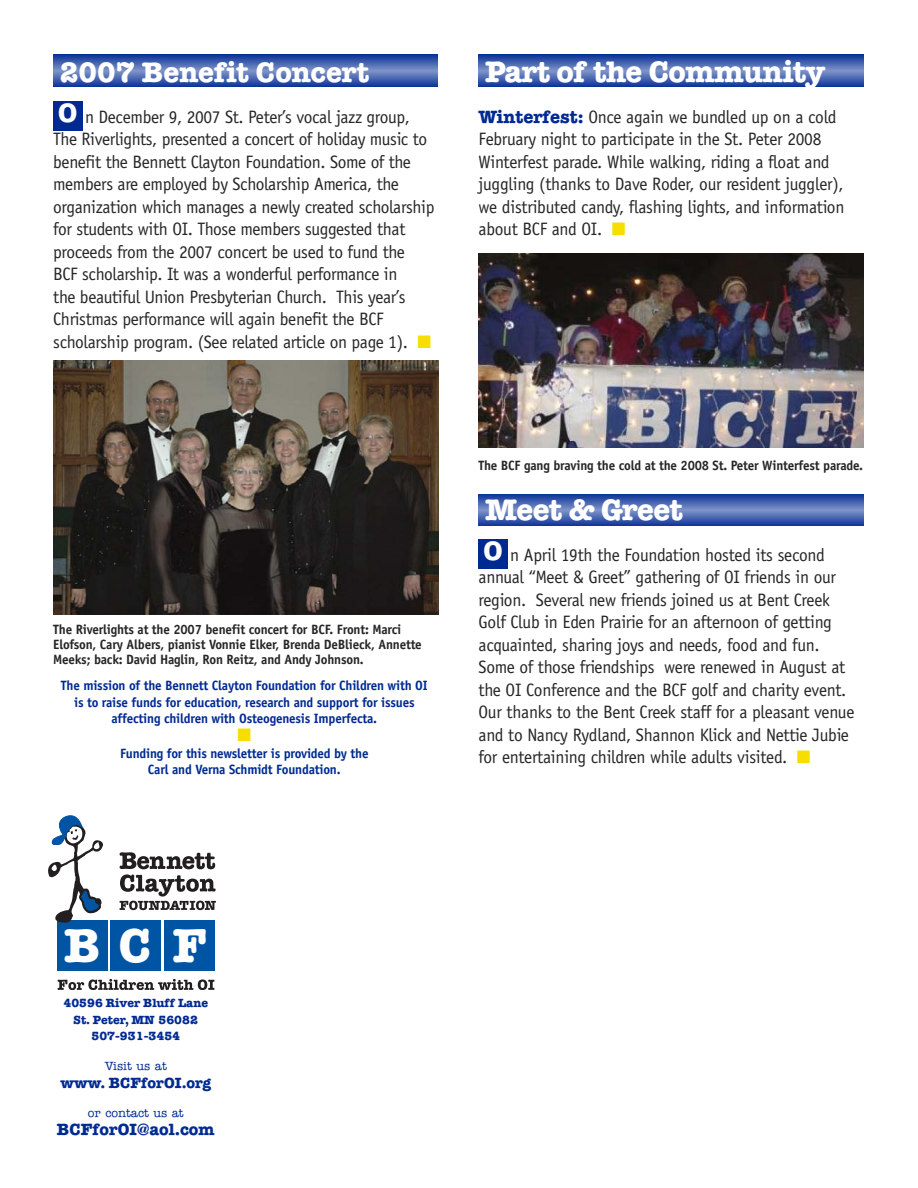
<style>
.page{position:relative;width:918px;height:1188px;background:#fff}
.page>*{position:absolute;margin:0;border:0;box-sizing:border-box;transform-origin:0 0}
.t1{font:700 48px "American Typewriter";color:#fff}
.t2{font:700 30px "American Typewriter";letter-spacing:-.015em;color:#fff}
.t3{font:700 28.5px "American Typewriter";color:#fff}
.t4{font:700 27px "American Typewriter";color:#fff}
.t5{font:18px/22.5px "Officina Sans";letter-spacing:-.02em;color:#272627}
.t6{font:18px "Zapf Dingbats";color:#f6df00}
.t7{font:700 16.5px "American Typewriter";color:#002a92}
.t8{font:700 15px "American Typewriter";color:#002a92}
.t9{font:700 13.5px/16.5px "Officina Sans";letter-spacing:-.015em;color:#002a92;text-align:center}
.t10{font:700 13.5px/15px "Officina Sans";letter-spacing:-.015em;color:#272627}
.t11{font:700 12px/16.5px "American Typewriter";color:#002a92;text-align:center}
.t12{font:500 12px "American Typewriter";color:#002a92}
.s1{color:#f6df00}
.s2{font-family:"American Typewriter";font-weight:700;color:#002a92}
</style>
<div class="page">
<svg style="left:53px;top:55px;width:385px;height:31px;background:#4664af"></svg>
<div style="left:53px;top:101px;width:30px;height:29px;background:#002a92"></div>
<div style="left:57px;top:920px;width:51px;height:51px;background:#0054a4"></div>
<div style="left:110px;top:920px;width:51px;height:51px;background:#0054a4"></div>
<div style="left:164px;top:920px;width:51px;height:51px;background:#0054a4"></div>
<svg style="left:119px;top:852px;width:97px;height:58px"></svg>
<svg style="left:58px;top:979px;width:157px;height:11px"></svg>
<svg style="left:48px;top:815px;width:55px;height:108px"></svg>
<svg style="left:479px;top:55px;width:384px;height:31px;background:#4664af"></svg>
<svg style="left:479px;top:494px;width:384px;height:32px;background:#4463af"></svg>
<div style="left:478px;top:539px;width:30px;height:29px;background:#002a92"></div>
<img style="left:53px;top:360px;width:385px;height:255px">
<img style="left:478px;top:254px;width:385px;height:194px">
<h3 class="t3" style="left:60px;top:63px;width:311px">2007 Benefit Concert</h3>
<p class="t5" style="left:53px;top:107px;width:383px;text-indent:32px">n December 9, 2007 St. Peter’s vocal jazz group, The Riverlights, presented a concert of holiday music to benefit the Bennett Clayton Foundation. Some of the members are employed by Scholarship America, the organization which manages a newly created scholarship for students with OI. Those members suggested that proceeds from the 2007 concert be used to fund the<br>BCF scholarship. It was a wonderful performance in<br>the beautiful Union Presbyterian Church. This year’s Christmas performance will again benefit the BCF scholarship program. (See related article on page 1). <span class="s1">■</span></p>
<h3 class="t4" style="left:58px;top:104px;width:21px">O</h3>
<p class="t10" style="left:53px;top:623px;width:370px">The Riverlights at the 2007 benefit concert for BCF. Front: Marci<br>Elofson, Cary Albers, pianist Vonnie Elker, Brenda DeBlieck, Annette<br>Meeks; back: David Haglin, Ron Reitz, and Andy Johnson.</p>
<p class="t9" style="left:61px;top:679px;width:368px">The mission of the Bennett Clayton Foundation for Children with OI is to raise funds for education, research and support for issues affecting children with Osteogenesis Imperfecta.</p>
<p class="t6" style="left:237px;top:727px;width:15px">■</p>
<p class="t9" style="left:120px;top:746px;width:250px">Funding for this newsletter is provided by the<br>Carl and Verna Schmidt Foundation.</p>
<h2 class="t2" style="left:485px;top:62px;width:342px">Part of the Community</h2>
<p class="t5" style="left:479px;top:107px;width:367px"><span class="s2">Winterfest:</span> Once again we bundled up on a cold February night to participate in the St. Peter 2008<br>Winterfest parade. While walking, riding a float and juggling (thanks to Dave Roder, our resident juggler), we distributed candy, flashing lights, and information about BCF and OI. <span class="s1">■</span></p>
<p class="t10" style="left:479px;top:459px;width:386px">The BCF gang braving the cold at the 2008 St. Peter Winterfest parade.</p>
<h2 class="t2" style="left:485px;top:500px;width:200px">Meet &amp; Greet</h2>
<p class="t5" style="left:479px;top:545px;width:377px;text-indent:32px">n April 19th the Foundation hosted its second annual “Meet &amp; Greet” gathering of OI friends in our region. Several new friends joined us at Bent Creek Golf Club in Eden Prairie for an afternoon of getting acquainted, sharing joys and needs, food and fun.<br>Some of those friendships were renewed in August at the OI Conference and the BCF golf and charity event.<br>Our thanks to the Bent Creek staff for a pleasant venue and to Nancy Rydland, Shannon Klick and Nettie Jubie for entertaining children while adults visited. <span class="s1">■</span></p>
<h3 class="t4" style="left:484px;top:542px;width:21px">O</h3>
<h1 class="t1" style="left:64px;top:929px;width:145px">BCF</h1>
<p class="t11" style="left:63px;top:996px;width:146px">40596 River Bluff Lane<br>St. Peter, MN 56082<br>507-931-3454</p>
<p class="t12" style="left:105px;top:1062px;width:64px">Visit us at</p>
<p class="t8" style="left:60px;top:1078px;width:152px">www. BCFforOI.org</p>
<p class="t12" style="left:88px;top:1108px;width:97px">or contact us at</p>
<p class="t7" style="left:57px;top:1123px;width:159px">BCFforOI@aol.com</p>
</div>
